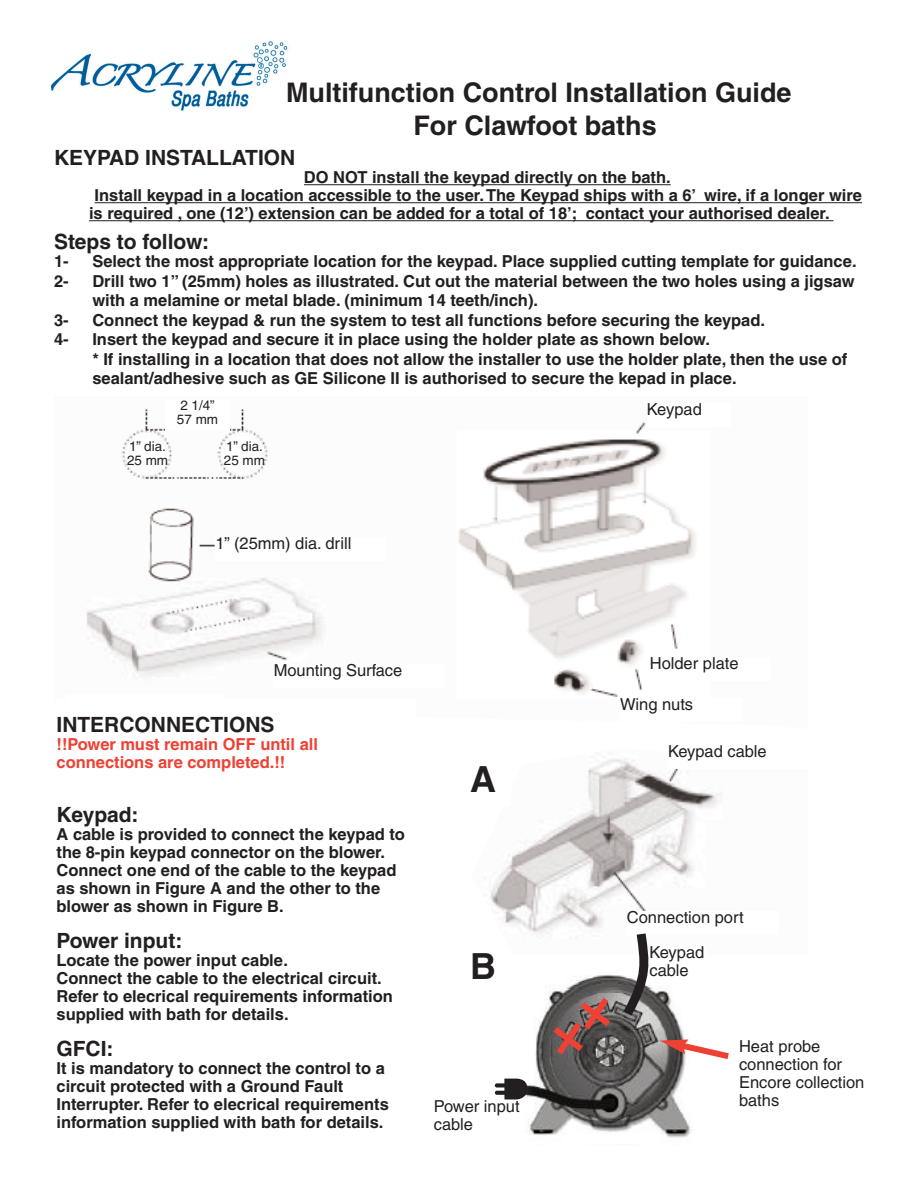
<style>
.page{position:relative;width:918px;height:1188px;background:#fff}
.page>*{position:absolute;margin:0;border:0;box-sizing:border-box;transform-origin:0 0}
.t1{font:700 36px "Helvetica";color:#231f20}
.t2{font:700 27px/32.4px "Helvetica";color:#231f20;text-align:center}
.t3{font:700 21px "Helvetica";color:#231f20}
.t4{font:700 16.5px/18px "Helvetica";color:#231f20}
.t5{font:16.5px/18px "Helvetica";color:#231f20}
.t6{font:700 16.5px/18px "Helvetica";color:#ee4134}
.t7{font:13.5px/13.5px "Helvetica";color:#231f20}
</style>
<div class="page">
<img style="left:87px;top:409px;width:609px;height:288px">
<svg style="left:490px;top:758px;width:232px;height:337px"></svg>
<img style="left:50px;top:40px;width:239px;height:71px">
<div style="left:647px;top:403px;width:84px;height:23px;background:#fff"></div>
<hr style="left:304px;top:184px;width:367px;height:1px;background:#231f20">
<hr style="left:95px;top:202px;width:767px;height:1px;background:#231f20">
<hr style="left:89px;top:220px;width:744px;height:1px;background:#231f20">
<div style="left:650px;top:657px;width:121px;height:23px;background:#fff"></div>
<div style="left:274px;top:664px;width:170px;height:24px;background:#fff"></div>
<div style="left:215px;top:537px;width:171px;height:24px;background:#fff"></div>
<div style="left:165px;top:400px;width:65px;height:31px;background:#fff"></div>
<div style="left:130px;top:438px;width:37px;height:37px;background:#fff;border-radius:50%"></div>
<div style="left:224px;top:436px;width:37px;height:37px;background:#fff;border-radius:50%"></div>
<div style="left:668px;top:746px;width:152px;height:23px;background:#fff"></div>
<div style="left:470px;top:766px;width:40px;height:39px;background:#fff"></div>
<div style="left:627px;top:911px;width:151px;height:23px;background:#fff"></div>
<div style="left:470px;top:953px;width:40px;height:39px;background:#fff"></div>
<img style="left:525px;top:972px;width:173px;height:166px">
<div style="left:649px;top:946px;width:58px;height:39px;background:#fff"></div>
<svg style="left:547px;top:924px;width:102px;height:137px"></svg>
<svg style="left:504px;top:1077px;width:23px;height:23px"></svg>
<div style="left:495px;top:1083px;width:16px;height:5px;background:#231f20;border-radius:2px"></div>
<svg style="left:495px;top:1091px;width:16px;height:4px"></svg>
<svg style="left:660px;top:1038px;width:69px;height:25px"></svg>
<p class="t2" style="left:286px;top:79px;width:507px">Multifunction Control Installation Guide<br>For Clawfoot baths</p>
<p class="t3" style="left:54px;top:150px;width:243px">KEYPAD INSTALLATION</p>
<p class="t4" style="left:304px;top:170px;width:368px">DO NOT install the keypad directly on the bath.</p>
<p class="t4" style="left:95px;top:188px;width:769px">Install keypad in a location accessible to the user.The Keypad ships with a 6’ wire, if a longer wire</p>
<p class="t4" style="left:89px;top:206px;width:742px">is required , one (12’) extension can be added for a total of 18’; contact your authorised dealer.</p>
<p class="t3" style="left:54px;top:234px;width:157px">Steps to follow:</p>
<p class="t4" style="left:54px;top:254px;width:16px">1-</p>
<p class="t4" style="left:92px;top:254px;width:766px">Select the most appropriate location for the keypad. Place supplied cutting template for guidance.</p>
<p class="t4" style="left:54px;top:273px;width:16px">2-</p>
<p class="t4" style="left:92px;top:273px;width:764px;line-height:19.5px">Drill two 1” (25mm) holes as illustrated. Cut out the material between the two holes using a jigsaw with a melamine or metal blade. (minimum 14 teeth/inch).</p>
<p class="t4" style="left:54px;top:312px;width:16px">3-</p>
<p class="t4" style="left:92px;top:312px;width:674px">Connect the keypad &amp; run the system to test all functions before securing the keypad.</p>
<p class="t4" style="left:54px;top:332px;width:16px">4-</p>
<p class="t4" style="left:92px;top:331px;width:756px;line-height:19.5px">Insert the keypad and secure it in place using the holder plate as shown below.<br>* If installing in a location that does not allow the installer to use the holder plate, then the use of sealant/adhesive such as GE Silicone II is authorised to secure the kepad in place.</p>
<p class="t7" style="left:127px;top:441px;width:43px">1” dia.<br>25 mm</p>
<p class="t7" style="left:177px;top:400px;width:43px">2 1/4”<br>57 mm</p>
<p class="t7" style="left:224px;top:441px;width:43px">1” dia.<br>25 mm</p>
<p class="t5" style="left:215px;top:536px;width:137px">1” (25mm) dia. drill</p>
<p class="t5" style="left:647px;top:402px;width:56px">Keypad</p>
<p class="t5" style="left:274px;top:663px;width:130px">Mounting Surface</p>
<p class="t3" style="left:57px;top:717px;width:220px">INTERCONNECTIONS</p>
<p class="t6" style="left:57px;top:737px;width:263px">!!Power must remain OFF until all connections are completed.!!</p>
<p class="t3" style="left:57px;top:807px;width:84px">Keypad:</p>
<p class="t4" style="left:57px;top:827px;width:350px">A cable is provided to connect the keypad to the 8-pin keypad connector on the blower.<br>Connect one end of the cable to the keypad as shown in Figure A and the other to the blower as shown in Figure B.</p>
<p class="t3" style="left:57px;top:933px;width:127px">Power input:</p>
<p class="t4" style="left:57px;top:953px;width:338px">Locate the power input cable.<br>Connect the cable to the electrical circuit.<br>Refer to elecrical requirements information supplied with bath for details.</p>
<p class="t3" style="left:57px;top:1041px;width:59px">GFCI:</p>
<p class="t4" style="left:57px;top:1061px;width:334px">It is mandatory to connect the control to a circuit protected with a Ground Fault Interrupter. Refer to elecrical requirements information supplied with bath for details.</p>
<p class="t5" style="left:650px;top:656px;width:90px">Holder plate</p>
<p class="t5" style="left:620px;top:697px;width:75px">Wing nuts</p>
<p class="t1" style="left:470px;top:766px;width:27px">A</p>
<p class="t5" style="left:668px;top:744px;width:100px">Keypad cable</p>
<p class="t5" style="left:627px;top:910px;width:118px">Connection port</p>
<p class="t1" style="left:470px;top:953px;width:27px">B</p>
<p class="t5" style="left:649px;top:945px;width:56px">Keypad cable</p>
<p class="t5" style="left:434px;top:1099px;width:87px">Power input cable</p>
<p class="t5" style="left:739px;top:1039px;width:127px">Heat probe connection for<br>Encore collection baths</p>
</div>
